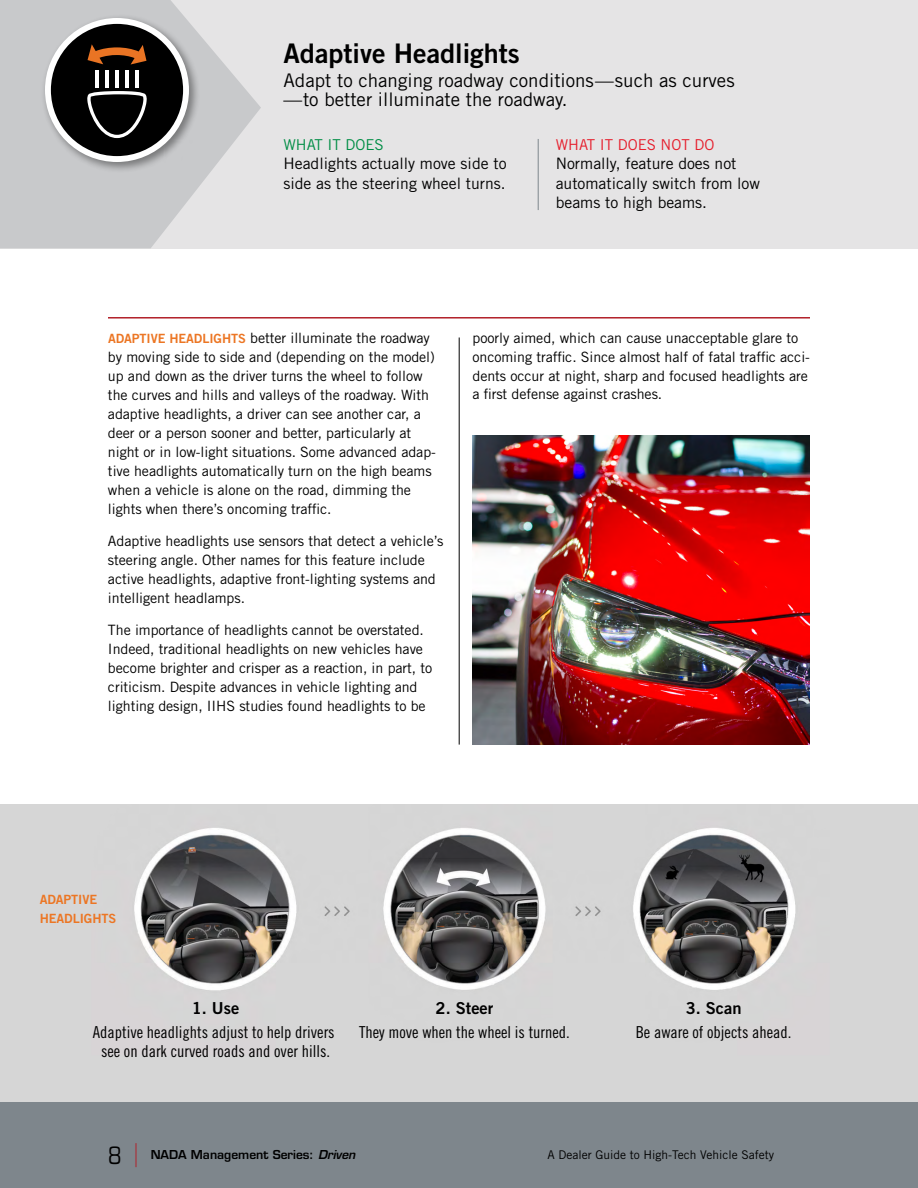
<style>
.page{position:relative;width:918px;height:1188px;background:#fff}
.page>*{position:absolute;margin:0;border:0;box-sizing:border-box;transform-origin:0 0}
.t1{font:27px "Trade Gothic LT Std Bd 2";color:#000}
.t2{font:18.75px/19.5px "Trade Gothic LT Std";color:#000}
.t3{font:16.5px/19.5px "Trade Gothic LT Std Cn 18";color:#000;text-align:center}
.t4{font:16.5px "Trade Gothic LT Std Bd 2";color:#000}
.t5{font:15.75px/19.5px "Trade Gothic LT Std";color:#000}
.t6{font:15px "Trade Gothic LT Std";color:#e61e2c}
.t7{font:15px "Trade Gothic LT Std";color:#008d45}
.t8{font:14.25px/18.9px "Trade Gothic LT Std";letter-spacing:-.005em;color:#000}
.t9{font:12.75px/18.8px "Trade Gothic LT Std Bd 2";letter-spacing:-.005em;color:#ec7624}
.t10{font:12px "Trade Gothic LT Std";color:#000}
.t11{font:600 12px "Eurostile LT Std";color:#000}
.s1{font-family:"Trade Gothic LT Std Bd 2";font-size:12.75px;color:#ec7624}
.s2{font-weight:400;font-stretch:condensed;font-size:24px}
.s3{font-family:"Helvetica Neue LT Std";font-weight:100;font-size:24px;color:#b22029}
.s4{font-style:italic}
</style>
<div class="page">
<div style="left:0;top:0;width:918px;height:248px;background:#e5e4e5"></div>
<svg style="left:0;top:0;width:261px;height:248px;fill:#c8c9cb"></svg>
<div style="left:40px;top:13px;width:160px;height:160px;background:#000;opacity:.4"></div>
<svg style="left:45px;top:18px;width:144px;height:144px;background:#f6f6f6"></svg>
<hr style="left:538px;top:139px;width:1px;height:71px;background:#7e868c">
<div style="left:51px;top:24px;width:132px;height:132px;background:#000;border-radius:50%"></div>
<svg style="left:87px;top:91px;width:60px;height:47px"></svg>
<hr style="left:96px;top:70px;width:3px;height:18px;background:#fff">
<hr style="left:105px;top:70px;width:4px;height:18px;background:#fff">
<hr style="left:115px;top:70px;width:4px;height:18px;background:#fff">
<hr style="left:125px;top:70px;width:4px;height:18px;background:#fff">
<hr style="left:135px;top:70px;width:3px;height:18px;background:#fff">
<svg style="left:88px;top:44px;width:59px;height:21px"></svg>
<hr style="left:459px;top:338px;width:1px;height:407px;background:#000">
<hr style="left:108px;top:317px;width:702px;height:2px;background:#b22029">
<img style="left:0;top:805px;width:918px;height:297px">
<div style="left:0;top:1102px;width:918px;height:86px;background:#7e868c"></div>
<img style="left:472px;top:435px;width:338px;height:310px">
<h1 class="t1" style="left:284px;top:37px;width:238px">Adaptive Headlights</h1>
<h2 class="t2" style="left:284px;top:70px;width:453px">Adapt to changing roadway conditions—such as curves —to better illuminate the roadway.</h2>
<p class="t7" style="left:284px;top:136px;width:102px">WHAT IT DOES</p>
<p class="t5" style="left:284px;top:154px;width:225px">Headlights actually move side to side as the steering wheel turns.</p>
<p class="t6" style="left:556px;top:136px;width:160px">WHAT IT DOES NOT DO</p>
<p class="t5" style="left:556px;top:154px;width:206px">Normally, feature does not automatically switch from low beams to high beams.</p>
<p class="t8" style="left:108px;top:329px;width:329px"><span class="s1">ADAPTIVE HEADLIGHTS</span> better illuminate the roadway by moving side to side and (depending on the model) up and down as the driver turns the wheel to follow the curves and hills and valleys of the roadway. With adaptive headlights, a driver can see another car, a deer or a person sooner and better, particularly at night or in low-light situations. Some advanced adap&shy;tive headlights automatically turn on the high beams when a vehicle is alone on the road, dimming the lights when there’s oncoming traffic.</p>
<p class="t8" style="left:108px;top:531px;width:337px">Adaptive headlights use sensors that detect a vehicle’s steering angle. Other names for this feature include active headlights, adaptive front-lighting systems and intelligent headlamps.</p>
<p class="t8" style="left:108px;top:621px;width:326px">The importance of headlights cannot be overstated.<br>Indeed, traditional headlights on new vehicles have become brighter and crisper as a reaction, in part, to criticism. Despite advances in vehicle lighting and lighting design, IIHS studies found headlights to be</p>
<p class="t8" style="left:472px;top:329px;width:339px">poorly aimed, which can cause unacceptable glare to oncoming traffic. Since almost half of fatal traffic acci&shy;dents occur at night, sharp and focused headlights are a first defense against crashes.</p>
<p class="t9" style="left:40px;top:890px;width:78px">ADAPTIVE<br>HEADLIGHTS</p>
<p class="t4" style="left:192px;top:998px;width:49px">1. Use</p>
<p class="t3" style="left:93px;top:1022px;width:243px">Adaptive headlights adjust to help drivers see on dark curved roads and over hills.</p>
<p class="t4" style="left:436px;top:998px;width:59px">2. Steer</p>
<p class="t3" style="left:359px;top:1022px;width:212px">They move when the wheel is turned.</p>
<p class="t4" style="left:686px;top:998px;width:57px">3. Scan</p>
<p class="t3" style="left:636px;top:1022px;width:157px">Be aware of objects ahead.</p>
<p class="t11" style="left:108px;top:1147px;width:249px"><span class="s2">8</span> <span class="s3">|</span> NADA Management Series: <span class="s4">Driven</span></p>
<p class="t10" style="left:548px;top:1148px;width:228px">A Dealer Guide to High-Tech Vehicle Safety</p>
</div>
